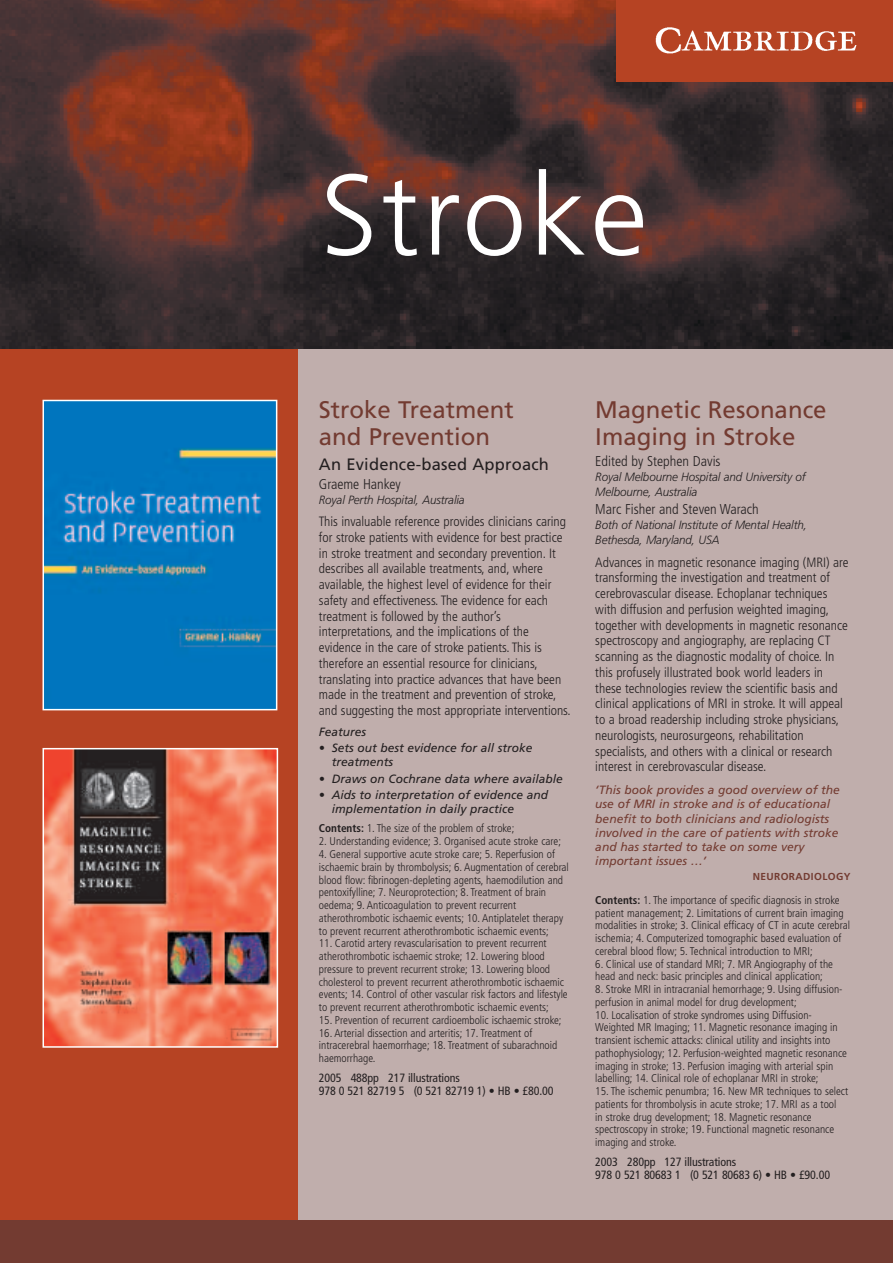
<style>
.page{position:relative;width:893px;height:1263px;background:#fff}
.page>*{position:absolute;margin:0;border:0;box-sizing:border-box;transform-origin:0 0}
.t1{font:300 114px "Frutiger LT Std";letter-spacing:.035em;color:#fff}
.t2{font:24px/27px "Frutiger LT Std";color:#733b31}
.t3{font:16.5px "Frutiger LT Std";letter-spacing:.01em;color:#231f20}
.t4{font:300 condensed 14.25px "Frutiger LT Std";color:#231f20}
.t5{font:300 condensed 13.5px/15.8px "Frutiger LT Std";color:#231f20}
.t6{font:italic 12px/14.2px "Frutiger LT Std";color:#733b31}
.t7{font:italic 12px/14.2px "Frutiger LT Std";color:#231f20}
.t8{font:italic 300 12px/15px "Frutiger LT Std";letter-spacing:-.01em;color:#231f20}
.t9{font:condensed 12px/13.5px "Frutiger LT Std";letter-spacing:-.01em;color:#231f20}
.t10{font:300 condensed 11.25px/12.8px "Frutiger LT Std";color:#231f20}
.t11{font:700 10.2px "Frutiger LT Std";letter-spacing:.035em;color:#733b31}
.s1{font-weight:700}
</style>
<div class="page">
<div style="left:298px;top:349px;width:595px;height:914px;background:#c0aeac"></div>
<img style="left:0;top:0;width:893px;height:349px">
<div style="left:617px;top:0;width:276px;height:81px;background:#b64323"></div>
<img style="left:655px;top:27px;width:202px;height:27px">
<div style="left:0;top:349px;width:298px;height:871px;background:#b64323"></div>
<img style="left:46px;top:403px;width:228px;height:304px">
<div style="left:43px;top:400px;width:234px;height:310px;border:2px solid #fff"></div>
<img style="left:46px;top:751px;width:229px;height:294px">
<div style="left:43px;top:748px;width:235px;height:300px;border:2px solid #fff"></div>
<div style="left:0;top:1220px;width:893px;height:43px;background:#733b31"></div>
<h1 class="t1" style="left:320px;top:160px;width:329px">Stroke</h1>
<h2 class="t2" style="left:319px;top:397px;width:196px">Stroke Treatment and Prevention</h2>
<h3 class="t3" style="left:319px;top:456px;width:232px">An Evidence-based Approach</h3>
<p class="t4" style="left:319px;top:477px;width:83px">Graeme Hankey</p>
<p class="t8" style="left:319px;top:493px;width:147px">Royal Perth Hospital, Australia</p>
<p class="t5" style="left:319px;top:514px;width:253px">This invaluable reference provides clinicians caring for stroke patients with evidence for best practice in stroke treatment and secondary prevention. It describes all available treatments, and, where available, the highest level of evidence for their safety and effectiveness. The evidence for each treatment is followed by the author’s interpretations, and the implications of the evidence in the care of stroke patients. This is therefore an essential resource for clinicians, translating into practice advances that have been made in the treatment and prevention of stroke, and suggesting the most appropriate interventions.</p>
<p class="t7" style="left:319px;top:725px;width:49px">Features</p>
<p class="t7" style="left:332px;top:741px;width:202px;text-indent:-13px">• Sets out best evidence for all stroke treatments</p>
<p class="t7" style="left:319px;top:772px;width:245px">• Draws on Cochrane data where available</p>
<p class="t7" style="left:332px;top:788px;width:218px;text-indent:-13px">• Aids to interpretation of evidence and implementation in daily practice</p>
<p class="t10" style="left:319px;top:823px;width:197px"><span class="s1">Contents:</span> 1. The size of the problem of stroke;</p>
<p class="t10" style="left:319px;top:835px;width:244px">2. Understanding evidence; 3. Organised acute stroke care;</p>
<p class="t10" style="left:319px;top:848px;width:251px">4. General supportive acute stroke care; 5. Reperfusion of ischaemic brain by thrombolysis; 6. Augmentation of cerebral blood flow: fibrinogen-depleting agents, haemodilution and pentoxifylline; 7. Neuroprotection; 8. Treatment of brain oedema; 9. Anticoagulation to prevent recurrent atherothrombotic ischaemic events; 10. Antiplatelet therapy to prevent recurrent atherothrombotic ischaemic events;</p>
<p class="t10" style="left:319px;top:937px;width:250px">11. Carotid artery revascularisation to prevent recurrent atherothrombotic ischaemic stroke; 12. Lowering blood pressure to prevent recurrent stroke; 13. Lowering blood cholesterol to prevent recurrent atherothrombotic ischaemic events; 14. Control of other vascular risk factors and lifestyle to prevent recurrent atherothrombotic ischaemic events;</p>
<p class="t10" style="left:319px;top:1014px;width:244px">15. Prevention of recurrent cardioembolic ischaemic stroke;</p>
<p class="t10" style="left:319px;top:1027px;width:240px">16. Arterial dissection and arteritis; 17. Treatment of intracerebral haemorrhage; 18. Treatment of subarachnoid haemorrhage.</p>
<p class="t9" style="left:319px;top:1071px;width:236px">2005 488pp 217 illustrations<br>978 0 521 82719 5 (0 521 82719 1) • HB • £80.00</p>
<h2 class="t2" style="left:595px;top:397px;width:233px">Magnetic Resonance<br>Imaging in Stroke</h2>
<p class="t4" style="left:595px;top:454px;width:127px">Edited by Stephen Davis</p>
<p class="t8" style="left:595px;top:470px;width:212px">Royal Melbourne Hospital and University of<br>Melbourne, Australia</p>
<p class="t4" style="left:595px;top:503px;width:165px">Marc Fisher and Steven Warach</p>
<p class="t8" style="left:595px;top:518px;width:213px">Both of National Institute of Mental Health,<br>Bethesda, Maryland, USA</p>
<p class="t5" style="left:595px;top:555px;width:255px">Advances in magnetic resonance imaging (MRI) are transforming the investigation and treatment of cerebrovascular disease. Echoplanar techniques with diffusion and perfusion weighted imaging, together with developments in magnetic resonance spectroscopy and angiography, are replacing CT scanning as the diagnostic modality of choice. In this profusely illustrated book world leaders in these technologies review the scientific basis and clinical applications of MRI in stroke. It will appeal to a broad readership including stroke physicians, neurologists, neurosurgeons, rehabilitation specialists, and others with a clinical or research interest in cerebrovascular disease.</p>
<p class="t6" style="left:595px;top:783px;width:246px">‘This book provides a good overview of the use of MRI in stroke and is of educational benefit to both clinicians and radiologists involved in the care of patients with stroke and has started to take on some very important issues …’</p>
<p class="t11" style="left:753px;top:873px;width:99px">NEURORADIOLOGY</p>
<p class="t10" style="left:595px;top:894px;width:256px"><span class="s1">Contents:</span> 1. The importance of specific diagnosis in stroke patient management; 2. Limitations of current brain imaging modalities in stroke; 3. Clinical efficacy of CT in acute cerebral ischemia; 4. Computerized tomographic based evaluation of cerebral blood flow; 5. Technical introduction to MRI;</p>
<p class="t10" style="left:595px;top:958px;width:239px">6. Clinical use of standard MRI; 7. MR Angiography of the head and neck: basic principles and clinical application;</p>
<p class="t10" style="left:595px;top:983px;width:249px">8. Stroke MRI in intracranial hemorrhage; 9. Using diffusion&shy;perfusion in animal model for drug development;</p>
<p class="t10" style="left:595px;top:1009px;width:253px">10. Localisation of stroke syndromes using Diffusion-Weighted MR Imaging; 11. Magnetic resonance imaging in transient ischemic attacks: clinical utility and insights into pathophysiology; 12. Perfusion-weighted magnetic resonance imaging in stroke; 13. Perfusion imaging with arterial spin labelling; 14. Clinical role of echoplanar MRI in stroke;</p>
<p class="t10" style="left:595px;top:1085px;width:254px">15. The ischemic penumbra; 16. New MR techniques to select patients for thrombolysis in acute stroke; 17. MRI as a tool<br>in stroke drug development; 18. Magnetic resonance spectroscopy in stroke; 19. Functional magnetic resonance imaging and stroke.</p>
<p class="t9" style="left:595px;top:1155px;width:236px">2003 280pp 127 illustrations<br>978 0 521 80683 1 (0 521 80683 6) • HB • £90.00</p>
</div>
